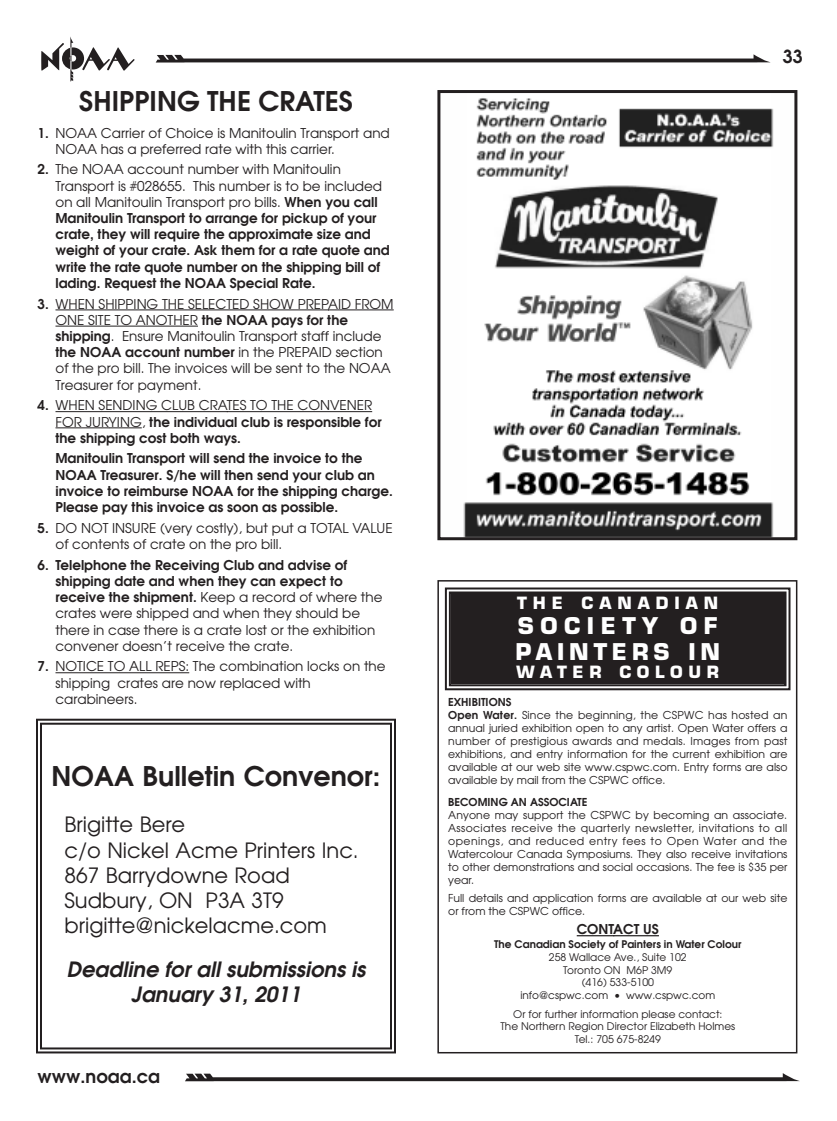
<style>
.page{position:relative;width:837px;height:1121px;background:#fff}
.page>*{position:absolute;margin:0;border:0;box-sizing:border-box;transform-origin:0 0}
.t1{font:600 27px "Avant Garde";color:#231f20}
.t2{font:700 22.5px/25.5px "Eurostile";letter-spacing:.215em;color:#fff}
.t3{font:21px/25.2px "Avant Garde";color:#231f20}
.t4{font:italic 600 21px/25.2px "Avant Garde";color:#231f20;text-align:center}
.t5{font:600 18px "Avant Garde";color:#231f20}
.t6{font:700 16.5px "Eurostile";letter-spacing:.35em;color:#fff}
.t7{font:13.5px/16.2px "Avant Garde";color:#231f20}
.t8{font:600 13.5px/16.2px "Avant Garde";color:#231f20}
.t9{font:10.8px/13px "Avant Garde";color:#231f20}
.t10{font:600 10.8px "Avant Garde";color:#231f20}
.t11{font:10.5px/12.6px "Avant Garde";color:#231f20;text-align:center}
.t12{font:600 10.5px "Avant Garde";color:#231f20}
.s1{font-weight:600}
.s2{font-weight:400}
</style>
<div class="page">
<svg style="left:41px;top:37px;width:94px;height:45px"></svg>
<svg style="left:156px;top:54px;width:614px;height:8px"></svg>
<svg style="left:185px;top:1073px;width:615px;height:8px"></svg>
<hr style="left:56px;top:309px;width:273px;height:1px;background:#231f20">
<hr style="left:328px;top:309px;width:66px;height:1px;background:#231f20">
<hr style="left:56px;top:326px;width:142px;height:1px;background:#231f20">
<hr style="left:56px;top:411px;width:172px;height:1px;background:#231f20">
<hr style="left:227px;top:411px;width:145px;height:1px;background:#231f20">
<hr style="left:56px;top:427px;width:53px;height:1px;background:#231f20">
<hr style="left:109px;top:427px;width:33px;height:1px;background:#231f20">
<hr style="left:56px;top:672px;width:133px;height:1px;background:#231f20">
<div style="left:36px;top:718px;width:360px;height:335px;border:2px solid #231f20"></div>
<div style="left:40px;top:722px;width:352px;height:327px;border:2px solid #231f20"></div>
<img style="left:463px;top:98px;width:311px;height:438px">
<div style="left:437px;top:90px;width:360px;height:450px;border:3px solid #231f20"></div>
<div style="left:437px;top:580px;width:360px;height:473px;border:2px solid #231f20"></div>
<div style="left:451px;top:593px;width:334px;height:91px;background:#231f20"></div>
<div style="left:445px;top:587px;width:346px;height:103px;border:2px solid #231f20"></div>
<div style="left:449px;top:591px;width:338px;height:95px;border:2px solid #231f20"></div>
<hr style="left:577px;top:935px;width:37px;height:1px;background:#231f20">
<hr style="left:613px;top:935px;width:46px;height:1px;background:#231f20">
<h1 class="t1" style="left:79px;top:86px;width:275px">SHIPPING THE CRATES</h1>
<p class="t7" style="left:56px;top:125px;width:336px;text-indent:-18px"><span class="s1">1.</span> NOAA Carrier of Choice is Manitoulin Transport and<br>NOAA has a preferred rate with this carrier.</p>
<p class="t8" style="left:55px;top:162px;width:336px;text-indent:-18px">2. <span class="s2">The NOAA account number with Manitoulin Transport is #028655. This number is to be included on all Manitoulin Transport pro bills.</span> When you call Manitoulin Transport to arrange for pickup of your crate, they will require the approximate size and weight of your crate. Ask them for a rate quote and write the rate quote number on the shipping bill of lading. Request the NOAA Special Rate.</p>
<p class="t7" style="left:56px;top:296px;width:340px;text-indent:-18px"><span class="s1">3.</span> WHEN SHIPPING THE SELECTED SHOW PREPAID FROM ONE SITE TO ANOTHER <span class="s1">the NOAA pays for the shipping</span>. Ensure Manitoulin Transport staff include <span class="s1">the NOAA account number</span> in the PREPAID section of the pro bill. The invoices will be sent to the NOAA Treasurer for payment.</p>
<p class="t8" style="left:56px;top:397px;width:328px;text-indent:-18px">4. <span class="s2">WHEN SENDING CLUB CRATES TO THE CONVENER<br>FOR JURYING,</span> the individual club is responsible for the shipping cost both ways.</p>
<p class="t8" style="left:56px;top:451px;width:339px">Manitoulin Transport will send the invoice to the NOAA Treasurer. S/he will then send your club an invoice to reimburse NOAA for the shipping charge.<br>Please pay this invoice as soon as possible.</p>
<p class="t7" style="left:56px;top:520px;width:339px;text-indent:-18px"><span class="s1">5.</span> DO NOT INSURE (very costly), but put a TOTAL VALUE of contents of crate on the pro bill.</p>
<p class="t7" style="left:55px;top:557px;width:329px;text-indent:-18px"><span class="s1">6. Telelphone the Receiving Club and advise of shipping date and when they can expect to receive the shipment.</span> Keep a record of where the crates were shipped and when they should be there in case there is a crate lost or the exhibition convener doesn’t receive the crate.</p>
<p class="t7" style="left:55px;top:658px;width:332px;text-indent:-18px"><span class="s1">7.</span> NOTICE TO ALL REPS: The combination locks on the shipping crates are now replaced with carabineers.</p>
<h1 class="t1" style="left:52px;top:761px;width:330px">NOAA Bulletin Convenor:</h1>
<h3 class="t3" style="left:64px;top:812px;width:296px">Brigitte Bere<br>c/o Nickel Acme Printers Inc.<br>867 Barrydowne Road<br>Sudbury, ON P3A 3T9 brigitte@nickelacme.com</h3>
<h3 class="t4" style="left:67px;top:956px;width:301px">Deadline for all submissions is<br>January 31, 2011</h3>
<h3 class="t5" style="left:37px;top:1066px;width:124px">www.noaa.ca</h3>
<h3 class="t5" style="left:783px;top:46px;width:22px">33</h3>
<p class="t6" style="left:517px;top:596px;width:203px">THE CANADIAN</p>
<h2 class="t2" style="left:515px;top:615px;width:206px">SOCIETY OF<br>PAINTERS IN</h2>
<p class="t6" style="left:516px;top:665px;width:204px">WATER COLOUR</p>
<p class="t9" style="left:448px;top:695px;width:341px"><span class="s1">EXHIBITIONS<br>Open Water.</span> Since the beginning, the CSPWC has hosted an annual juried exhibition open to any artist. Open Water offers a number of prestigious awards and medals. Images from past exhibitions, and entry information for the current exhibition are available at our web site www.cspwc.com. Entry forms are also available by mail from the CSPWC office.</p>
<p class="t10" style="left:448px;top:796px;width:141px">BECOMING AN ASSOCIATE</p>
<p class="t9" style="left:448px;top:808px;width:341px;text-align:justify">Anyone may support the CSPWC by becoming an associate.<br>Associates receive the quarterly newsletter, invitations to all openings, and reduced entry fees to Open Water and the Watercolour Canada Symposiums. They also receive invitations to other demonstrations and social occasions. The fee is $35 per year.</p>
<p class="t9" style="left:448px;top:891px;width:341px">Full details and application forms are available at our web site or from the CSPWC office.</p>
<p class="t8" style="left:577px;top:921px;width:84px">CONTACT US</p>
<p class="t12" style="left:494px;top:938px;width:249px">The Canadian Society of Painters in Water Colour</p>
<p class="t11" style="left:520px;top:951px;width:196px">258 Wallace Ave., Suite 102<br>Toronto ON M6P 3M9<br>(416) 533-5100<br>info@cspwc.com • www.cspwc.com</p>
<p class="t11" style="left:500px;top:1007px;width:236px">Or for further information please contact:<br>The Northern Region Director Elizabeth Holmes<br>Tel.: 705 675-8249</p>
</div>
